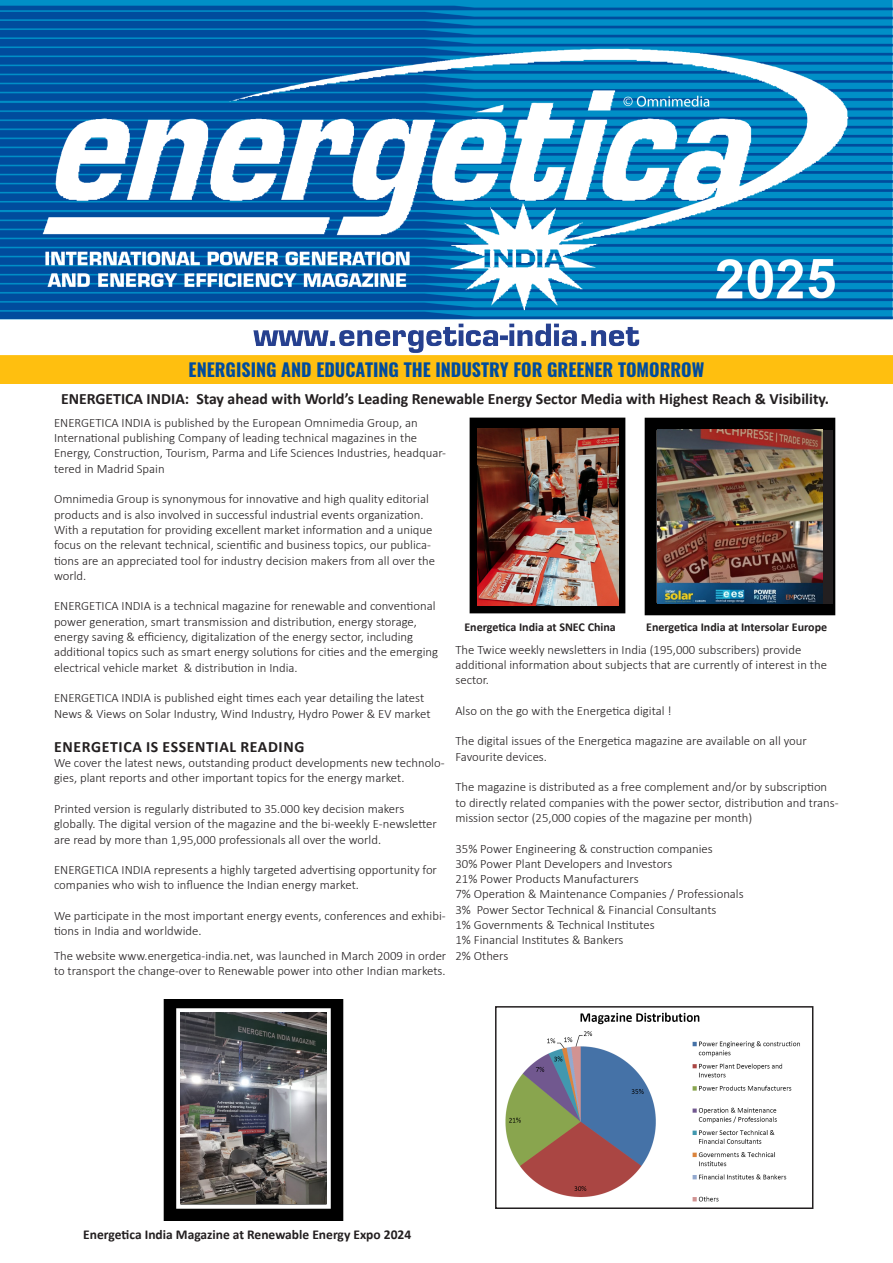
<style>
.page{position:relative;width:893px;height:1263px;background:#fff}
.page>*{position:absolute;margin:0;border:0;box-sizing:border-box;transform-origin:0 0}
.t1{font:700 18px "Oswald";color:#004c9d}
.t2{font:700 15.75px "Calibri";color:#231f20}
.t3{font:700 15.75px "Calibri";letter-spacing:.04em;color:#231f20}
.t4{font:700 13.5px "Calibri";color:#231f20}
.t5{font:300 12.75px/15.3px "Calibri";color:#231f20}
.t6{font:700 12px "Calibri";color:#231f20}
</style>
<div class="page">
<img style="left:0;top:1px;width:893px;height:383px">
<img style="left:163px;top:1000px;width:181px;height:221px">
<img style="left:470px;top:418px;width:156px;height:195px">
<img style="left:644px;top:418px;width:191px;height:198px">
<img style="left:505px;top:1012px;width:295px;height:190px">
<div style="left:495px;top:1006px;width:318px;height:203px;border:2px solid #231f20"></div>
<img style="left:181px;top:1013px;width:146px;height:191px">
<img style="left:478px;top:428px;width:140px;height:178px">
<div style="left:657px;top:430px;width:175px;height:174px;background:#231f20"></div>
<img style="left:657px;top:430px;width:166px;height:174px">
<p class="t1" style="left:189px;top:357px;width:517px">ENERGISING AND EDUCATING THE INDUSTRY FOR GREENER TOMORROW</p>
<p class="t2" style="left:61px;top:387px;width:770px">ENERGETICA INDIA: Stay ahead with World’s Leading Renewable Energy Sector Media with Highest Reach &amp; Visibility.</p>
<p class="t5" style="left:54px;top:415px;width:394px">ENERGETICA INDIA is published by the European Omnimedia Group, an International publishing Company of leading technical magazines in the Energy, Construction, Tourism, Parma and Life Sciences Industries, headquar&shy;tered in Madrid Spain</p>
<p class="t5" style="left:54px;top:491px;width:376px">Omnimedia Group is synonymous for innovative and high quality editorial products and is also involved in successful industrial events organization.</p>
<p class="t5" style="left:54px;top:522px;width:383px">With a reputation for providing excellent market information and a unique focus on the relevant technical, scientific and business topics, our publica&shy;tions are an appreciated tool for industry decision makers from all over the world.</p>
<p class="t5" style="left:54px;top:598px;width:386px">ENERGETICA INDIA is a technical magazine for renewable and conventional power generation, smart transmission and distribution, energy storage, energy saving &amp; efficiency, digitalization of the energy sector, including additional topics such as smart energy solutions for cities and the emerging electrical vehicle market &amp; distribution in India.</p>
<p class="t5" style="left:54px;top:690px;width:378px">ENERGETICA INDIA is published eight times each year detailing the latest<br>News &amp; Views on Solar Industry, Wind Industry, Hydro Power &amp; EV market</p>
<p class="t3" style="left:54px;top:735px;width:252px">ENERGETICA IS ESSENTIAL READING</p>
<p class="t5" style="left:54px;top:755px;width:392px">We cover the latest news, outstanding product developments new technolo&shy;gies, plant reports and other important topics for the energy market.</p>
<p class="t5" style="left:54px;top:801px;width:384px">Printed version is regularly distributed to 35.000 key decision makers globally. The digital version of the magazine and the bi-weekly E-newsletter are read by more than 1,95,000 professionals all over the world.</p>
<p class="t5" style="left:54px;top:862px;width:385px">ENERGETICA INDIA represents a highly targeted advertising opportunity for companies who wish to influence the Indian energy market.</p>
<p class="t5" style="left:54px;top:908px;width:393px">We participate in the most important energy events, conferences and exhibi&shy;tions in India and worldwide.</p>
<p class="t5" style="left:54px;top:948px;width:394px">The website www.energetica-india.net, was launched in March 2009 in order to transport the change-over to Renewable power into other Indian markets.</p>
<p class="t6" style="left:464px;top:619px;width:153px">Energetica India at SNEC China</p>
<p class="t6" style="left:646px;top:619px;width:183px">Energetica India at Intersolar Europe</p>
<p class="t5" style="left:455px;top:642px;width:347px">The Twice weekly newsletters in India (195,000 subscribers) provide</p>
<p class="t5" style="left:455px;top:657px;width:373px">additional information about subjects that are currently of interest in the sector.</p>
<p class="t5" style="left:455px;top:703px;width:218px">Also on the go with the Energetica digital !</p>
<p class="t5" style="left:455px;top:733px;width:353px">The digital issues of the Energetica magazine are available on all your<br>Favourite devices.</p>
<p class="t5" style="left:455px;top:779px;width:385px">The magazine is distributed as a free complement and/or by subscription to directly related companies with the power sector, distribution and trans&shy;mission sector (25,000 copies of the magazine per month)</p>
<p class="t5" style="left:455px;top:840px;width:259px">35% Power Engineering &amp; construction companies</p>
<p class="t5" style="left:455px;top:856px;width:218px">30% Power Plant Developers and Investors</p>
<p class="t5" style="left:455px;top:871px;width:185px">21% Power Products Manufacturers</p>
<p class="t5" style="left:455px;top:886px;width:290px">7% Operation &amp; Maintenance Companies / Professionals</p>
<p class="t5" style="left:455px;top:902px;width:263px">3% Power Sector Technical &amp; Financial Consultants</p>
<p class="t5" style="left:455px;top:917px;width:201px">1% Governments &amp; Technical Institutes</p>
<p class="t5" style="left:455px;top:932px;width:170px">1% Financial Institutes &amp; Bankers</p>
<p class="t5" style="left:455px;top:948px;width:54px">2% Others</p>
<p class="t4" style="left:83px;top:1225px;width:329px">Energetica India Magazine at Renewable Energy Expo 2024</p>
</div>
